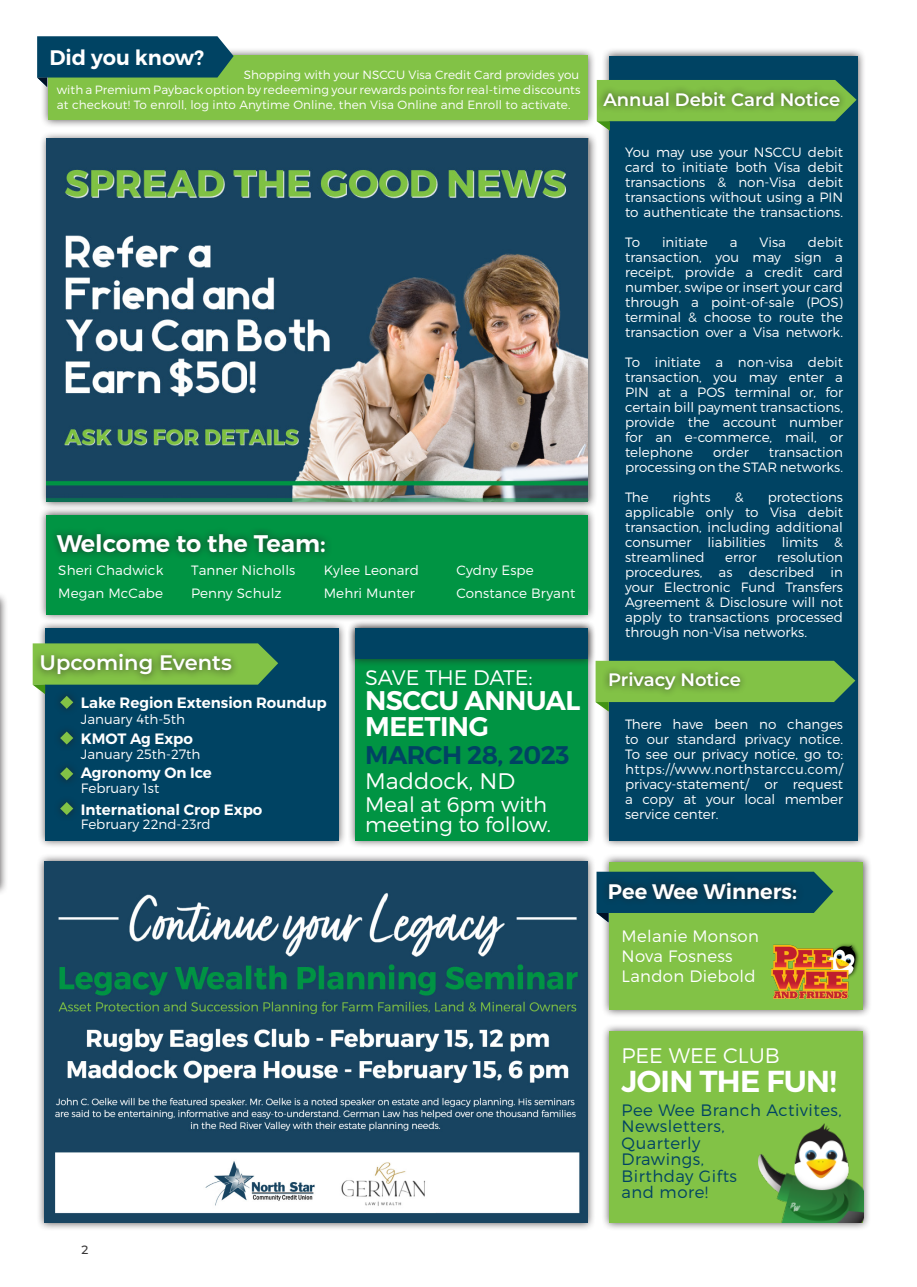
<style>
.page{position:relative;width:917px;height:1287px;background:#fff}
.page>*{position:absolute;margin:0;border:0;box-sizing:border-box;transform-origin:0 0}
.Center{font:30.3px "Trueno S Bd";letter-spacing:-.02em;color:#fff}
.Center-2{font:27px/25.5px "Trueno S Bd";letter-spacing:-.02em;color:#fff}
.Center-3{font:25.5px "Trueno S Bd";letter-spacing:-.02em;color:#004363}
.Left_Justify{font:24px "Trueno S Bd";color:#fff}
.Left_Justify-2{font:22.5px "Trueno Lt";color:#fff}
.Left_Justify-3{font:21px/19.5px "Trueno Lt";color:#fff}
.Left_Justify-4{font:21px "Trueno S Bd";color:#fff}
.Center-4{font:21px "Trueno Lt";color:#fff}
.Left_Justify-5{font:600 21px "Montserrat";color:#fff}
.Left_Justify-6{font:600 18px "Montserrat";color:#fff}
.Left_Justify-7{font:16.5px/16.5px "Trueno Lt";letter-spacing:.03em;color:#004363}
.Left_Justify-8{font:16.5px/19.8px "Trueno Lt";letter-spacing:.02em;color:#fff}
.Left_Justify-9{font:15px "Trueno S Bd";color:#fff}
.Left_Justify-10{font:13.5px/15px "Trueno Lt";color:#fff;text-align:justify}
.Left_Justify_Drop_Ca{font:12px/15px "Trueno Lt";letter-spacing:.01em;color:#fff}
.t1{font:500 12px "Montserrat";color:#383738}
</style>
<div class="page">
<div style="left:39px;top:131px;width:559px;height:379px;background:#231f20;opacity:.75"></div>
<img style="left:46px;top:139px;width:542px;height:362px">
<div style="left:601px;top:48px;width:265px;height:801px;background:#231f20;opacity:.75"></div>
<div style="left:609px;top:56px;width:249px;height:784px;background:#004363"></div>
<div style="left:37px;top:620px;width:310px;height:229px;background:#231f20;opacity:.75"></div>
<div style="left:45px;top:628px;width:294px;height:212px;background:#004363"></div>
<svg style="left:33px;top:643px;width:245px;height:66px"></svg>
<svg style="left:60px;top:731px;width:13px;height:13px"></svg>
<svg style="left:60px;top:767px;width:13px;height:13px"></svg>
<svg style="left:60px;top:802px;width:13px;height:13px"></svg>
<div style="left:0;top:591px;width:8px;height:305px;background:#231f20;opacity:.75"></div>
<div style="left:40px;top:48px;width:556px;height:80px;background:#231f20;opacity:.75"></div>
<div style="left:49px;top:56px;width:539px;height:64px;background:#82c246"></div>
<div style="left:38px;top:506px;width:558px;height:116px;background:#231f20;opacity:.75"></div>
<div style="left:46px;top:515px;width:542px;height:99px;background:#009443"></div>
<div style="left:50px;top:527px;width:283px;height:33px;background:#231f20;opacity:.75"></div>
<div style="left:37px;top:853px;width:559px;height:378px;background:#231f20;opacity:.75"></div>
<img style="left:45px;top:861px;width:543px;height:362px">
<div style="left:33px;top:647px;width:206px;height:36px;background:#231f20;opacity:.75"></div>
<svg style="left:597px;top:80px;width:259px;height:51px"></svg>
<div style="left:596px;top:84px;width:251px;height:30px;background:#231f20;opacity:.75"></div>
<svg style="left:596px;top:661px;width:259px;height:50px"></svg>
<div style="left:602px;top:665px;width:145px;height:32px;background:#231f20;opacity:.75"></div>
<div style="left:347px;top:620px;width:249px;height:229px;background:#231f20;opacity:.75"></div>
<div style="left:355px;top:628px;width:233px;height:212px;background:#009443"></div>
<div style="left:347px;top:620px;width:249px;height:47px;background:#231f20;opacity:.75"></div>
<div style="left:355px;top:628px;width:233px;height:30px;background:#004363"></div>
<svg style="left:37px;top:36px;width:197px;height:51px"></svg>
<div style="left:601px;top:853px;width:271px;height:165px;background:#231f20;opacity:.75"></div>
<div style="left:609px;top:861px;width:254px;height:148px;background:#82c246"></div>
<img style="left:772px;top:944px;width:87px;height:54px">
<svg style="left:596px;top:872px;width:237px;height:50px"></svg>
<div style="left:601px;top:875px;width:203px;height:31px;background:#231f20;opacity:.75"></div>
<div style="left:601px;top:1023px;width:270px;height:208px;background:#231f20;opacity:.75"></div>
<div style="left:609px;top:1031px;width:254px;height:192px;background:#82c246"></div>
<img style="left:758px;top:1123px;width:105px;height:100px">
<p class="Left_Justify-4" style="left:49px;top:44px;width:156px">Did you know?</p>
<p class="Left_Justify_Drop_Ca" style="left:244px;top:67px;width:337px">Shopping with your NSCCU Visa Credit Card provides you</p>
<p class="Left_Justify_Drop_Ca" style="left:57px;top:82px;width:525px">with a Premium Payback option by redeeming your rewards points for real-time discounts at checkout! To enroll, log into Anytime Online, then Visa Online and Enroll to activate.</p>
<p class="Left_Justify" style="left:57px;top:528px;width:270px">Welcome to the Team:</p>
<p class="Left_Justify-10" style="left:58px;top:559px;width:107px;line-height:22.5px">Sheri Chadwick<br>Megan McCabe</p>
<p class="Left_Justify-10" style="left:191px;top:559px;width:106px;line-height:22.5px">Tanner Nicholls<br>Penny Schulz</p>
<p class="Left_Justify-10" style="left:324px;top:559px;width:97px;line-height:22.5px">Kylee Leonard<br>Mehri Munter</p>
<p class="Left_Justify-10" style="left:456px;top:559px;width:120px;line-height:22.5px">Cydny Espe<br>Constance Bryant</p>
<p class="Left_Justify-5" style="left:39px;top:648px;width:194px">Upcoming Events</p>
<p class="Left_Justify-9" style="left:81px;top:694px;width:247px">Lake Region Extension Roundup</p>
<p class="Left_Justify-10" style="left:81px;top:712px;width:106px">January 4th-5th</p>
<p class="Left_Justify-9" style="left:81px;top:729px;width:114px">KMOT Ag Expo</p>
<p class="Left_Justify-10" style="left:81px;top:747px;width:121px">January 25th-27th</p>
<p class="Left_Justify-9" style="left:81px;top:764px;width:133px">Agronomy On Ice</p>
<p class="Left_Justify-10" style="left:81px;top:781px;width:80px">February 1st</p>
<p class="Left_Justify-9" style="left:81px;top:800px;width:183px">International Crop Expo</p>
<p class="Left_Justify-10" style="left:81px;top:816px;width:131px">February 22nd-23rd</p>
<p class="Center-4" style="left:365px;top:665px;width:169px">SAVE THE DATE:</p>
<p class="Center-2" style="left:365px;top:688px;width:217px">NSCCU ANNUAL<br>MEETING</p>
<p class="Center-3" style="left:365px;top:739px;width:206px">MARCH 28, 2023</p>
<p class="Left_Justify-2" style="left:365px;top:768px;width:151px">Maddock, ND</p>
<p class="Left_Justify-3" style="left:365px;top:795px;width:187px">Meal at 6pm with meeting to follow.</p>
<p class="Left_Justify-6" style="left:603px;top:86px;width:238px">Annual Debit Card Notice</p>
<p class="Left_Justify-10" style="left:625px;top:145px;width:219px">You may use your NSCCU debit card to initiate both Visa debit transactions &amp; non-Visa debit transactions without using a PIN to authenticate the transactions.</p>
<p class="Left_Justify-10" style="left:625px;top:235px;width:16px">To</p>
<p class="Left_Justify-10" style="left:662px;top:235px;width:47px">initiate</p>
<p class="Left_Justify-10" style="left:730px;top:235px;width:9px">a</p>
<p class="Left_Justify-10" style="left:760px;top:235px;width:28px">Visa</p>
<p class="Left_Justify-10" style="left:625px;top:235px;width:219px;text-indent:183px">debit transaction, you may sign a receipt, provide a credit card number, swipe or insert your card through a point-of-sale (POS) terminal &amp; choose to route the transaction over a Visa network.</p>
<p class="Left_Justify-10" style="left:625px;top:355px;width:219px">To initiate a non-visa debit transaction, you may enter a PIN at a POS terminal or, for certain bill payment transactions, provide the account number for an e-commerce, mail, or telephone</p>
<p class="Left_Justify-10" style="left:713px;top:445px;width:37px">order</p>
<p class="Left_Justify-10" style="left:625px;top:445px;width:219px;text-align:right">transaction<br>processing on the STAR networks.</p>
<p class="Left_Justify-10" style="left:625px;top:490px;width:25px">The</p>
<p class="Left_Justify-10" style="left:673px;top:490px;width:39px">rights</p>
<p class="Left_Justify-10" style="left:735px;top:490px;width:10px">&amp;</p>
<p class="Left_Justify-10" style="left:625px;top:490px;width:219px;text-indent:143px">protections applicable only to Visa debit transaction, including additional consumer liabilities limits &amp; streamlined</p>
<p class="Left_Justify-10" style="left:625px;top:550px;width:219px;text-indent:152px">resolution procedures, as described in your Electronic Fund Transfers Agreement &amp; Disclosure will not apply to transactions processed through non-Visa networks.</p>
<p class="Left_Justify-10" style="left:725px;top:550px;width:33px">error</p>
<p class="Left_Justify-6" style="left:608px;top:667px;width:134px">Privacy Notice</p>
<p class="Left_Justify-10" style="left:625px;top:716px;width:219px">There have been no changes to our standard privacy notice.<br>To see our privacy notice, go to: https://www.northstarccu.com/ privacy-statement/ or request a copy at your local member service center.</p>
<p class="Left_Justify-4" style="left:608px;top:878px;width:191px">Pee Wee Winners:</p>
<p class="Left_Justify-8" style="left:622px;top:926px;width:139px">Melanie Monson<br>Nova Fosness<br>Landon Diebold</p>
<p class="t1" style="left:81px;top:1242px;width:8px">2</p>
<p class="Center-4" style="left:622px;top:1043px;width:160px">PEE WEE CLUB</p>
<p class="Center" style="left:622px;top:1062px;width:217px">JOIN THE FUN!</p>
<p class="Left_Justify-7" style="left:622px;top:1101px;width:222px">Pee Wee Branch Activites,<br>Newsletters,<br>Quarterly<br>Drawings,<br>Birthday Gifts<br>and more!</p>
</div>
